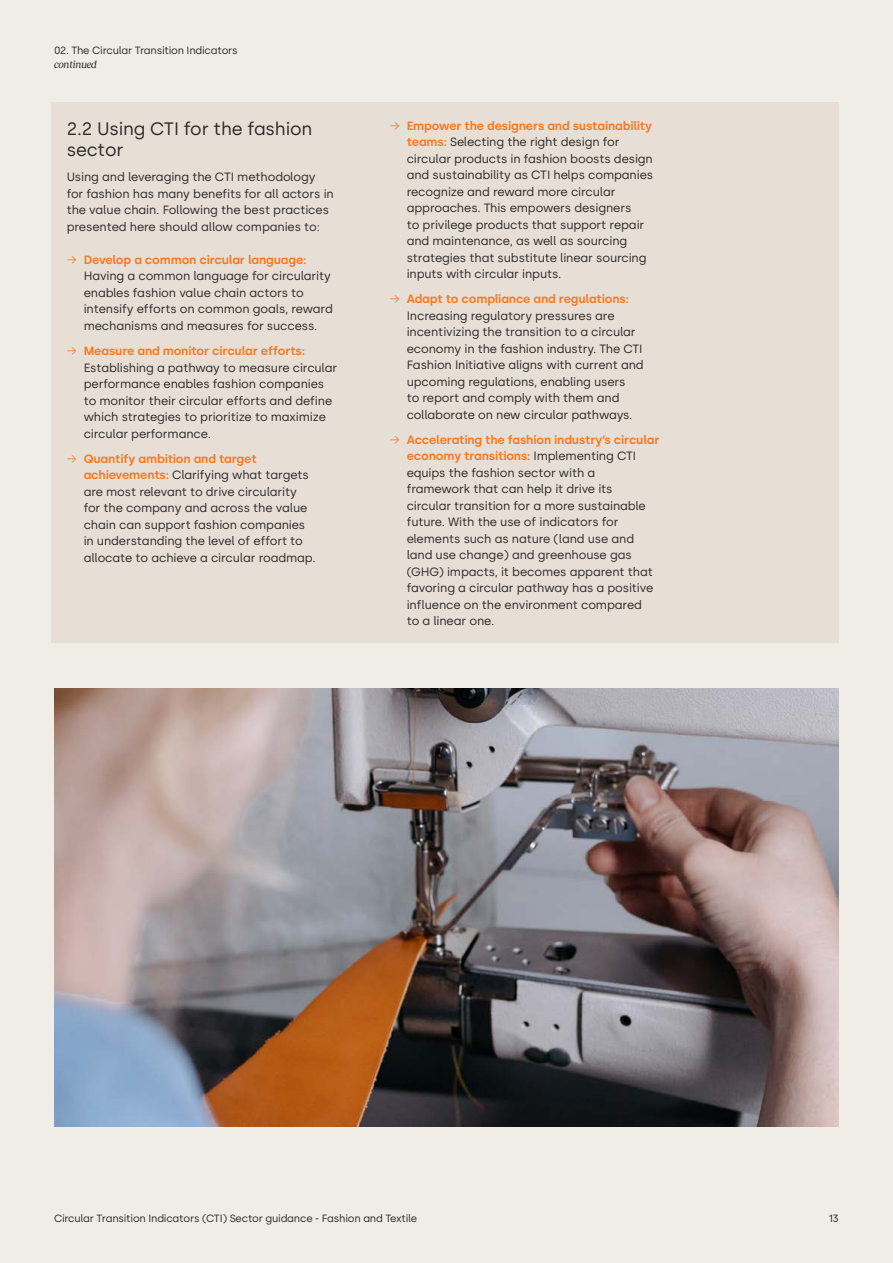
<style>
.page{position:relative;width:893px;height:1263px;background:#f0ede6}
.page>*{position:absolute;margin:0;border:0;box-sizing:border-box;transform-origin:0 0}
.t1{font:18px/21px "Silka";letter-spacing:-.01em;color:#2a2825}
.t2{font:12px/16.5px "Silka";letter-spacing:-.01em;color:#2a2825}
.t3{font:10.5px "Silka";letter-spacing:-.02em;color:#2a2825}
.t4{font:italic 10.5px "Reckless";letter-spacing:-.03em;color:#2a2825}
.s1{font-weight:300;color:#f8781e}
.s2{font-weight:600;color:#f8781e}
</style>
<div class="page">
<div style="left:51px;top:102px;width:788px;height:541px;background:#e7ded6"></div>
<img style="left:54px;top:689px;width:785px;height:438px">
<p class="t3" style="left:54px;top:44px;width:185px">02. The Circular Transition Indicators</p>
<p class="t4" style="left:54px;top:56px;width:45px">continued</p>
<h1 class="t1" style="left:67px;top:119px;width:247px">2.2 Using CTI for the fashion sector</h1>
<p class="t2" style="left:67px;top:169px;width:269px">Using and leveraging the CTI methodology for fashion has many benefits for all actors in the value chain. Following the best practices presented here should allow companies to:</p>
<p class="t2" style="left:84px;top:252px;width:251px;text-indent:-17px"><span class="s1">→</span> <span class="s2">Develop a common circular language:<br></span>Having a common language for circularity enables fashion value chain actors to intensify efforts on common goals, reward mechanisms and measures for success.</p>
<p class="t2" style="left:84px;top:343px;width:255px;text-indent:-17px"><span class="s1">→</span> <span class="s2">Measure and monitor circular efforts:<br></span>Establishing a pathway to measure circular performance enables fashion companies to monitor their circular efforts and define which strategies to prioritize to maximize circular performance.</p>
<p class="t2" style="left:84px;top:450px;width:234px;text-indent:-17px"><span class="s1">→</span> <span class="s2">Quantify ambition and target achievements:</span> Clarifying what targets are most relevant to drive circularity for the company and across the value chain can support fashion companies in understanding the level of effort to allocate to achieve a circular roadmap.</p>
<p class="t2" style="left:407px;top:117px;width:248px;text-indent:-17px"><span class="s1">→</span> <span class="s2">Empower the designers and sustainability teams:</span> Selecting the right design for circular products in fashion boosts design and sustainability as CTI helps companies recognize and reward more circular approaches. This empowers designers<br>to privilege products that support repair and maintenance, as well as sourcing strategies that substitute linear sourcing inputs with circular inputs.</p>
<p class="t2" style="left:407px;top:291px;width:238px;text-indent:-17px"><span class="s1">→</span> <span class="s2">Adapt to compliance and regulations:<br></span>Increasing regulatory pressures are incentivizing the transition to a circular economy in the fashion industry. The CTI Fashion Initiative aligns with current and upcoming regulations, enabling users<br>to report and comply with them and collaborate on new circular pathways.</p>
<p class="t2" style="left:407px;top:431px;width:254px;text-indent:-17px"><span class="s1">→</span> <span class="s2">Accelerating the fashion industry’s circular economy transitions:</span> Implementing CTI equips the fashion sector with a framework that can help it drive its circular transition for a more sustainable future. With the use of indicators for elements such as nature (land use and land use change) and greenhouse gas (GHG) impacts, it becomes apparent that favoring a circular pathway has a positive influence on the environment compared<br>to a linear one.</p>
<p class="t3" style="left:54px;top:1212px;width:365px">Circular Transition Indicators (CTI) Sector guidance - Fashion and Textile</p>
<p class="t3" style="left:828px;top:1212px;width:12px">13</p>
</div>
